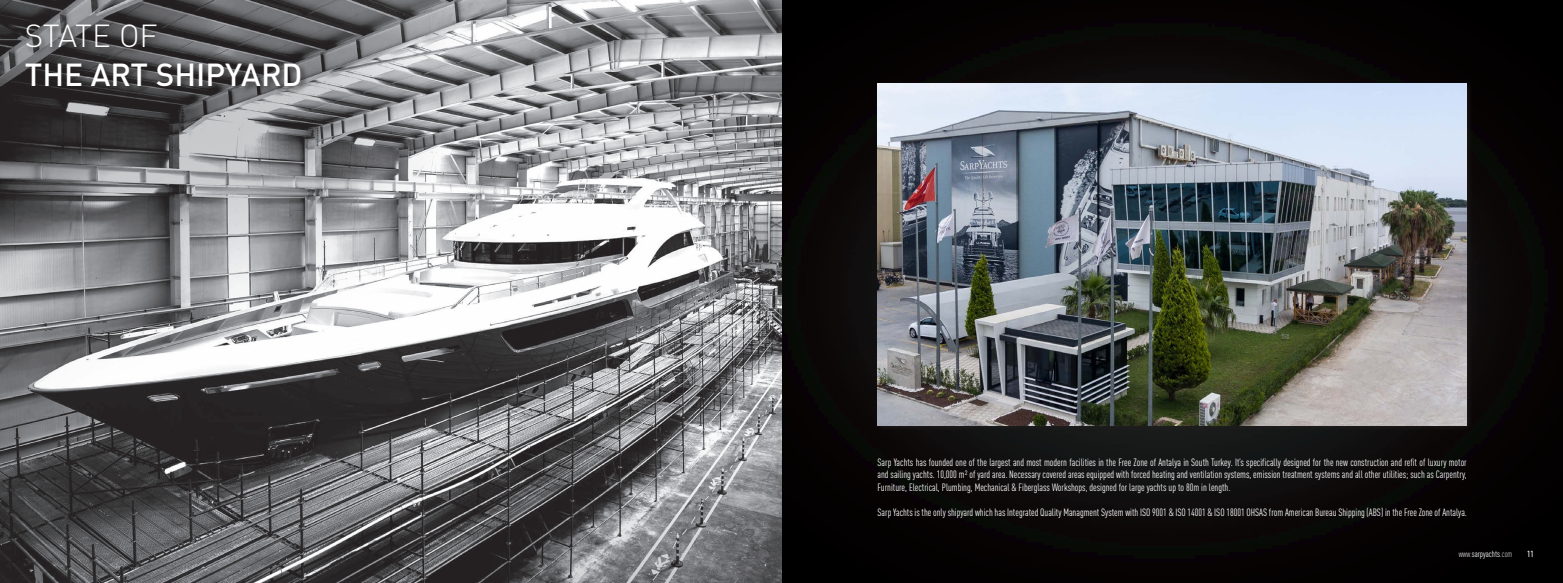
<style>
.page{position:relative;width:1563px;height:583px;background:#fff}
.page>*{position:absolute;margin:0;border:0;box-sizing:border-box;transform-origin:0 0}
.t1{font:500 31.5px "DIN Pro";color:#fff}
.t2{font:300 31.5px "DIN Pro";letter-spacing:-.01em;color:#fff}
.t3{font:condensed 10.5px/12.6px "DIN Pro";color:#fff;text-align:justify}
.t4{font:condensed 8.75px "DIN Pro";color:#fff}
.t5{font:500 condensed 8.75px "DIN Pro";color:#fff}
.s1{font-weight:300}
</style>
<div class="page">
<img style="left:781px;top:0;width:782px;height:583px">
<img style="left:0;top:0;width:781px;height:583px">
<div style="left:24px;top:23px;width:285px;height:72px;background:#231f20;opacity:.75"></div>
<div style="left:874px;top:80px;width:600px;height:352px;background:#231f20;opacity:.75"></div>
<img style="left:877px;top:84px;width:590px;height:341px">
<p class="t2" style="left:25px;top:12px;width:134px">STATE OF</p>
<p class="t1" style="left:25px;top:49px;width:279px">THE ART SHIPYARD</p>
<p class="t3" style="left:877px;top:455px;width:591px">Sarp Yachts has founded one of the largest and most modern facilities in the Free Zone of Antalya in South Turkey. It’s specifically designed for the new construction and refit of luxury motor and sailing yachts. 10,000 m2 of yard area. Necessary covered areas equipped with forced heating and ventilation systems, emission treatment systems and all other utilities; such as Carpentry, Furniture, Electrical, Plumbing, Mechanical &amp; Fiberglass Workshops, designed for large yachts up to 80m in length.</p>
<p class="t3" style="left:877px;top:505px;width:591px">Sarp Yachts is the only shipyard which has Integrated Quality Managment System with ISO 9001 &amp; ISO 14001 &amp; ISO 18001 OHSAS from American Bureau Shipping (ABS) in the Free Zone of Antalya.</p>
<p class="t4" style="left:1458px;top:547px;width:55px"><span class="s1">www.</span>sarpyachts<span class="s1">.com</span></p>
<p class="t5" style="left:1527px;top:547px;width:8px">11</p>
</div>
